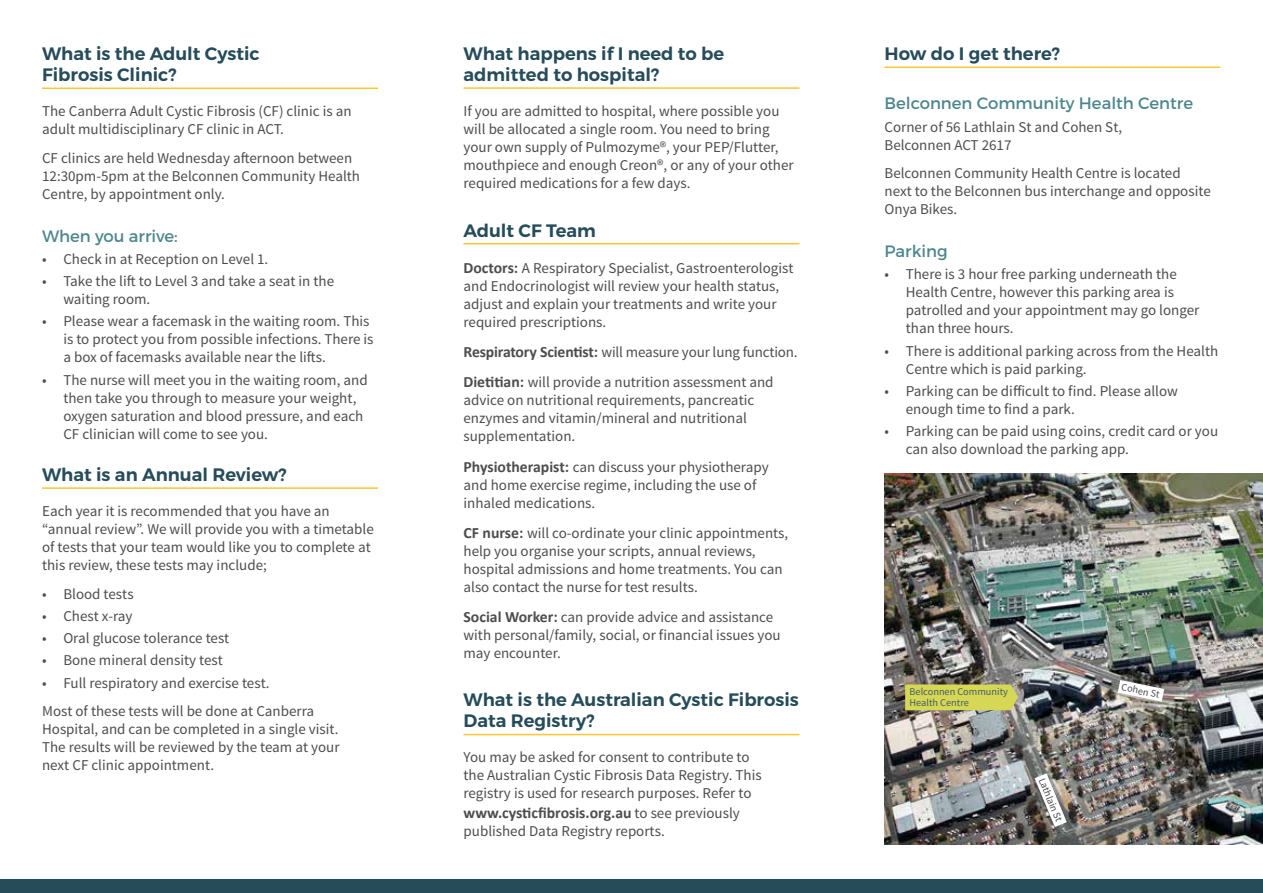
<style>
.page{position:relative;width:1263px;height:893px;background:#fff}
.page>*{position:absolute;margin:0;border:0;box-sizing:border-box;transform-origin:0 0}
.t1{font:600 18px/21px "Montserrat";color:#264c5a}
.t2{font:16.5px "Montserrat";color:#4e868e}
.t3{font:700 15.75px "Calibri";color:#4d4d4f}
.t4{font:15px/18px "Source Sans Pro";color:#4d4d4f}
.t5{font:10.35px/11.1px "Source Sans Pro";color:#435c69}
.t6{font:10.35px "Source Sans Pro";color:#4d4d4f}
.s1{font-family:"Calibri";font-weight:700;font-size:15.75px}
.s2{font-family:"Source Sans Pro";font-weight:400;font-size:15px}
</style>
<div class="page">
<hr style="left:463px;top:87px;width:336px;height:2px;background:#ffc52f">
<hr style="left:463px;top:243px;width:336px;height:1px;background:#ffc52f">
<hr style="left:463px;top:734px;width:336px;height:1px;background:#ffc52f">
<div style="left:0;top:879px;width:1263px;height:14px;background:#264c5a"></div>
<hr style="left:42px;top:88px;width:336px;height:1px;background:#ffc52f">
<hr style="left:42px;top:487px;width:336px;height:2px;background:#ffc52f">
<hr style="left:884px;top:67px;width:336px;height:1px;background:#ffc52f">
<img style="left:884px;top:473px;width:379px;height:371px">
<svg style="left:905px;top:684px;width:113px;height:26px;background:#d2d256"></svg>
<svg style="left:1035px;top:773px;width:32px;height:54px"></svg>
<svg style="left:1118px;top:680px;width:46px;height:22px"></svg>
<p class="t1" style="left:42px;top:43px;width:219px">What is the Adult Cystic<br>Fibrosis Clinic?</p>
<p class="t4" style="left:42px;top:102px;width:311px">The Canberra Adult Cystic Fibrosis (CF) clinic is an adult multidisciplinary CF clinic in ACT.</p>
<p class="t4" style="left:42px;top:149px;width:319px">CF clinics are held Wednesday afternoon between<br>12:30pm-5pm at the Belconnen Community Health<br>Centre, by appointment only.</p>
<p class="t2" style="left:42px;top:226px;width:137px">When you arrive:</p>
<p class="t4" style="left:42px;top:250px;width:228px">• Check in at Reception on Level 1.</p>
<p class="t4" style="left:63px;top:272px;width:272px;text-indent:-21px">• Take the lift to Level 3 and take a seat in the waiting room.</p>
<p class="t4" style="left:63px;top:313px;width:312px;text-indent:-21px">• Please wear a facemask in the waiting room. This is to protect you from possible infections. There is a box of facemasks available near the lifts.</p>
<p class="t4" style="left:63px;top:371px;width:306px;text-indent:-21px">• The nurse will meet you in the waiting room, and then take you through to measure your weight, oxygen saturation and blood pressure, and each CF clinician will come to see you.</p>
<p class="t1" style="left:42px;top:464px;width:246px">What is an Annual Review?</p>
<p class="t4" style="left:42px;top:502px;width:333px">Each year it is recommended that you have an “annual review”. We will provide you with a timetable of tests that your team would like you to complete at this review, these tests may include;</p>
<p class="t4" style="left:42px;top:585px;width:93px">• Blood tests</p>
<p class="t4" style="left:42px;top:607px;width:92px">• Chest x-ray</p>
<p class="t4" style="left:42px;top:629px;width:189px">• Oral glucose tolerance test</p>
<p class="t4" style="left:42px;top:652px;width:182px">• Bone mineral density test</p>
<p class="t4" style="left:42px;top:669px;width:274px;line-height:28.7px">• Full respiratory and exercise test.<br>Most of these tests will be done at Canberra</p>
<p class="t4" style="left:42px;top:720px;width:299px;text-align:justify">Hospital, and can be completed in a single visit.<br>The results will be reviewed by the team at your next CF clinic appointment.</p>
<p class="t1" style="left:463px;top:43px;width:262px">What happens if I need to be admitted to hospital?</p>
<p class="t4" style="left:463px;top:102px;width:332px">If you are admitted to hospital, where possible you will be allocated a single room. You need to bring your own supply of Pulmozyme®, your PEP/Flutter, mouthpiece and enough Creon®, or any of your other required medications for a few days.</p>
<p class="t1" style="left:463px;top:220px;width:134px">Adult CF Team</p>
<p class="t4" style="left:463px;top:259px;width:331px"><span class="s1">Doctors:</span> A Respiratory Specialist, Gastroenterologist and Endocrinologist will review your health status, adjust and explain your treatments and write your required prescriptions.</p>
<p class="t4" style="left:463px;top:337px;width:336px;line-height:30.2px"><span class="s1">Respiratory Scientist:</span> will measure your lung function.<br><span class="s1">Dietitian:</span> will provide a nutrition assessment and</p>
<p class="t4" style="left:463px;top:392px;width:292px">advice on nutritional requirements, pancreatic enzymes and vitamin/mineral and nutritional supplementation.</p>
<p class="t4" style="left:463px;top:458px;width:307px"><span class="s1">Physiotherapist:</span> can discuss your physiotherapy and home exercise regime, including the use of inhaled medications.</p>
<p class="t4" style="left:463px;top:524px;width:326px"><span class="s1">CF nurse:</span> will co-ordinate your clinic appointments, help you organise your scripts, annual reviews, hospital admissions and home treatments. You can also contact the nurse for test results.</p>
<p class="t4" style="left:463px;top:608px;width:319px"><span class="s1">Social Worker:</span> can provide advice and assistance with personal/family, social, or financial issues you may encounter.</p>
<p class="t1" style="left:463px;top:690px;width:337px">What is the Australian Cystic Fibrosis<br>Data Registry?</p>
<p class="t4" style="left:463px;top:749px;width:300px">You may be asked for consent to contribute to the Australian Cystic Fibrosis Data Registry. This registry is used for research purposes. Refer to</p>
<p class="t3" style="left:463px;top:803px;width:278px">www.cysticfibrosis.org.au <span class="s2">to see previously</span></p>
<p class="t4" style="left:463px;top:822px;width:203px">published Data Registry reports.</p>
<p class="t1" style="left:884px;top:43px;width:177px">How do I get there?</p>
<p class="t2" style="left:884px;top:93px;width:310px">Belconnen Community Health Centre</p>
<p class="t4" style="left:884px;top:118px;width:239px">Corner of 56 Lathlain St and Cohen St,<br>Belconnen ACT 2617</p>
<p class="t4" style="left:884px;top:165px;width:328px">Belconnen Community Health Centre is located next to the Belconnen bus interchange and opposite<br>Onya Bikes.</p>
<p class="t2" style="left:884px;top:241px;width:65px">Parking</p>
<p class="t4" style="left:906px;top:266px;width:295px;text-indent:-21px">• There is 3 hour free parking underneath the Health Centre, however this parking area is patrolled and your appointment may go longer than three hours.</p>
<p class="t4" style="left:906px;top:342px;width:314px;text-indent:-21px">• There is additional parking across from the Health<br>Centre which is paid parking.</p>
<p class="t4" style="left:906px;top:382px;width:274px;text-indent:-21px">• Parking can be difficult to find. Please allow enough time to find a park.</p>
<p class="t4" style="left:906px;top:422px;width:314px;text-indent:-21px">• Parking can be paid using coins, credit card or you can also download the parking app.</p>
<p class="t5" style="left:909px;top:686px;width:100px">Belconnen Community<br>Health Centre</p>
<p class="t6" style="left:1047px;top:776px;width:48px;rotate:67deg">Lathlain St</p>
<p class="t6" style="left:1123px;top:681px;width:40px;rotate:11deg">Cohen St</p>
</div>
